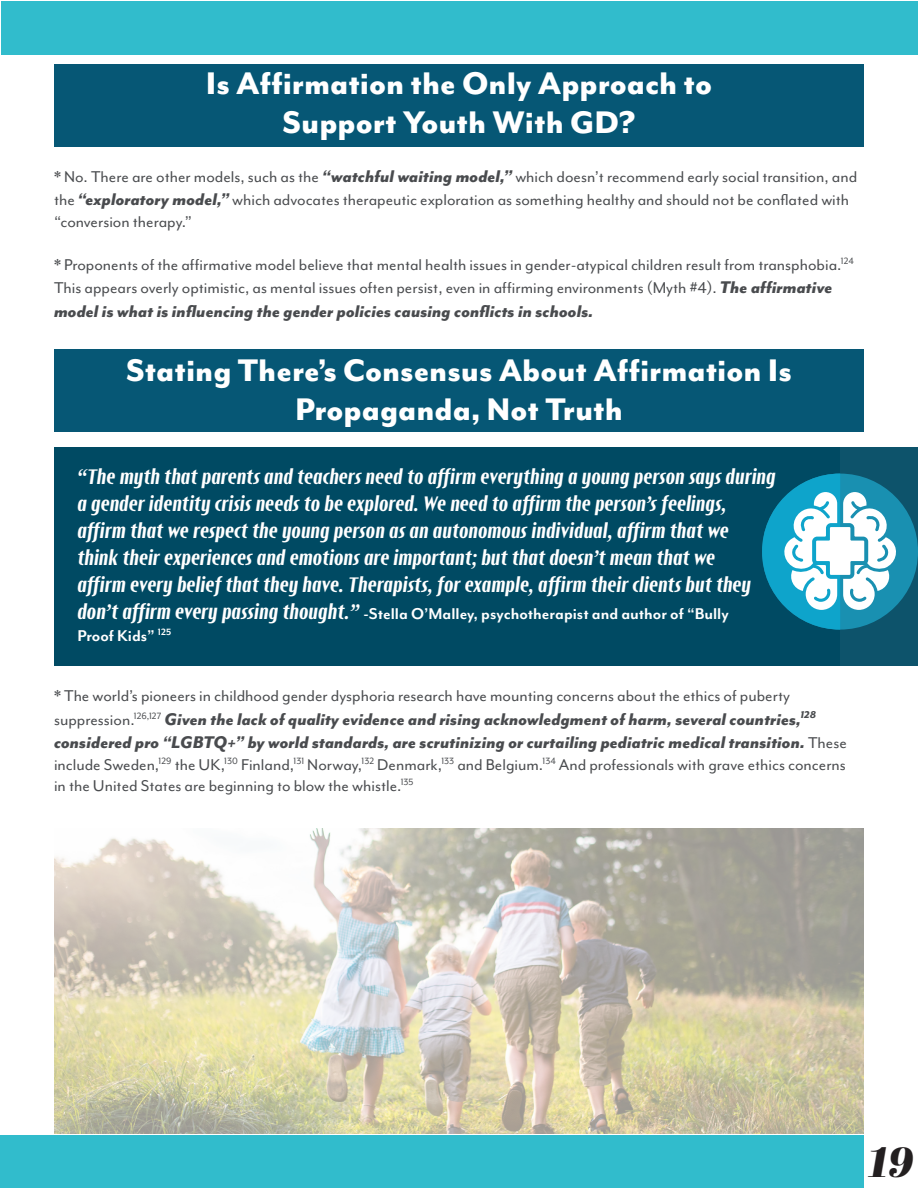
<style>
.page{position:relative;width:918px;height:1188px;background:#fff}
.page>*{position:absolute;margin:0;border:0;box-sizing:border-box;transform-origin:0 0}
.t1{font:italic 42px "Abril Fatface";color:#231f20}
.Body_Copy_Headline_24pt{font:800 36px/39px "Mr Eaves Mod OT";color:#fff;text-align:center}
.Quotes_Copy_Short_Films{font:italic 800 22.5px/27px "Short Films";color:#fff}
.Body_Copy{font:italic 800 19.5px/23.4px "Mr Eaves Mod OT";color:#494b4e}
.Body_Copy-2{font:18px/23.4px "Mr Eaves Mod OT";color:#494b4e}
.Quotes_Copy_Short_Films-2{font:700 18px/21.6px "Mr Eaves Mod OT";color:#fff}
.s1{font-weight:800;font-style:italic;font-size:19.5px}
.s2{font-family:"Short Films";font-weight:800;font-style:italic;font-size:22.5px}
.s3{font-weight:400;font-style:normal;font-size:18px}
</style>
<div class="page">
<div style="left:1px;top:1135px;width:863px;height:53px;background:#31bccc"></div>
<div style="left:1px;top:1px;width:917px;height:54px;background:#31bccc"></div>
<div style="left:54px;top:447px;width:786px;height:219px;background:#004a63"></div>
<div style="left:840px;top:447px;width:78px;height:219px;background:#0d536b"></div>
<div style="left:762px;top:474px;width:156px;height:156px;background:#1990b1;border-radius:50%"></div>
<svg style="left:762px;top:474px;width:138px;height:156px"></svg>
<div style="left:54px;top:65px;width:810px;height:82px;background:#065775"></div>
<div style="left:54px;top:350px;width:810px;height:82px;background:#065775"></div>
<img style="left:54px;top:828px;width:810px;height:306px">
<p class="Body_Copy_Headline_24pt" style="left:206px;top:63px;width:508px">Is Affirmation the Only Approach to</p>
<p class="Body_Copy_Headline_24pt" style="left:283px;top:102px;width:354px">Support Youth With GD?</p>
<p class="Body_Copy-2" style="left:54px;top:165px;width:805px">* No. There are other models, such as the <span class="s1">“watchful waiting model,”</span> which doesn’t recommend early social transition, and the <span class="s1">“exploratory model,”</span> which advocates therapeutic exploration as something healthy and should not be conflated with</p>
<p class="Body_Copy-2" style="left:54px;top:210px;width:140px">“conversion therapy.”</p>
<p class="Body_Copy-2" style="left:54px;top:253px;width:801px">* Proponents of the affirmative model believe that mental health issues in gender-atypical children result from transphobia.<sup>124<br></sup>This appears overly optimistic, as mental issues often persist, even in affirming environments (Myth #4). <span class="s1">The affirmative</span></p>
<p class="Body_Copy" style="left:54px;top:299px;width:541px">model is what is influencing the gender policies causing conflicts in schools.</p>
<p class="Body_Copy_Headline_24pt" style="left:126px;top:350px;width:667px">Stating There’s Consensus About Affirmation Is<br>Propaganda, Not Truth</p>
<p class="Quotes_Copy_Short_Films" style="left:77px;top:464px;width:700px">“The myth that parents and teachers need to affirm everything a young person says during a gender identity crisis needs to be explored. We need to affirm the person’s feelings, affirm that we respect the young person as an autonomous individual, affirm that we<br>think their experiences and emotions are important; but that doesn’t mean that we<br>affirm every belief that they have. Therapists, for example, affirm their clients but they</p>
<p class="Quotes_Copy_Short_Films-2" style="left:77px;top:603px;width:653px"><span class="s2">don’t affirm every passing thought.”</span> -Stella O’Malley, psychotherapist and author of “Bully<br>Proof Kids” <sup>125</sup></p>
<p class="Body_Copy-2" style="left:54px;top:684px;width:738px">* The world’s pioneers in childhood gender dysphoria research have mounting concerns about the ethics of puberty</p>
<p class="Body_Copy" style="left:54px;top:707px;width:794px"><span class="s3">suppression.</span><sup>126,127</sup> Given the lack of quality evidence and rising acknowledgment of harm, several countries,<sup>128 </sup>considered pro “LGBTQ+” by world standards, are scrutinizing or curtailing pediatric medical transition. <span class="s3">These</span></p>
<p class="Body_Copy-2" style="left:54px;top:753px;width:793px;line-height:21.6px">include Sweden,<sup>129</sup> the UK,<sup>130</sup> Finland,<sup>131</sup> Norway,<sup>132</sup> Denmark,<sup>133</sup> and Belgium.<sup>134</sup> And professionals with grave ethics concerns in the United States are beginning to blow the whistle.<sup>135</sup></p>
<h1 class="t1" style="left:868px;top:1132px;width:47px">19</h1>
</div>
